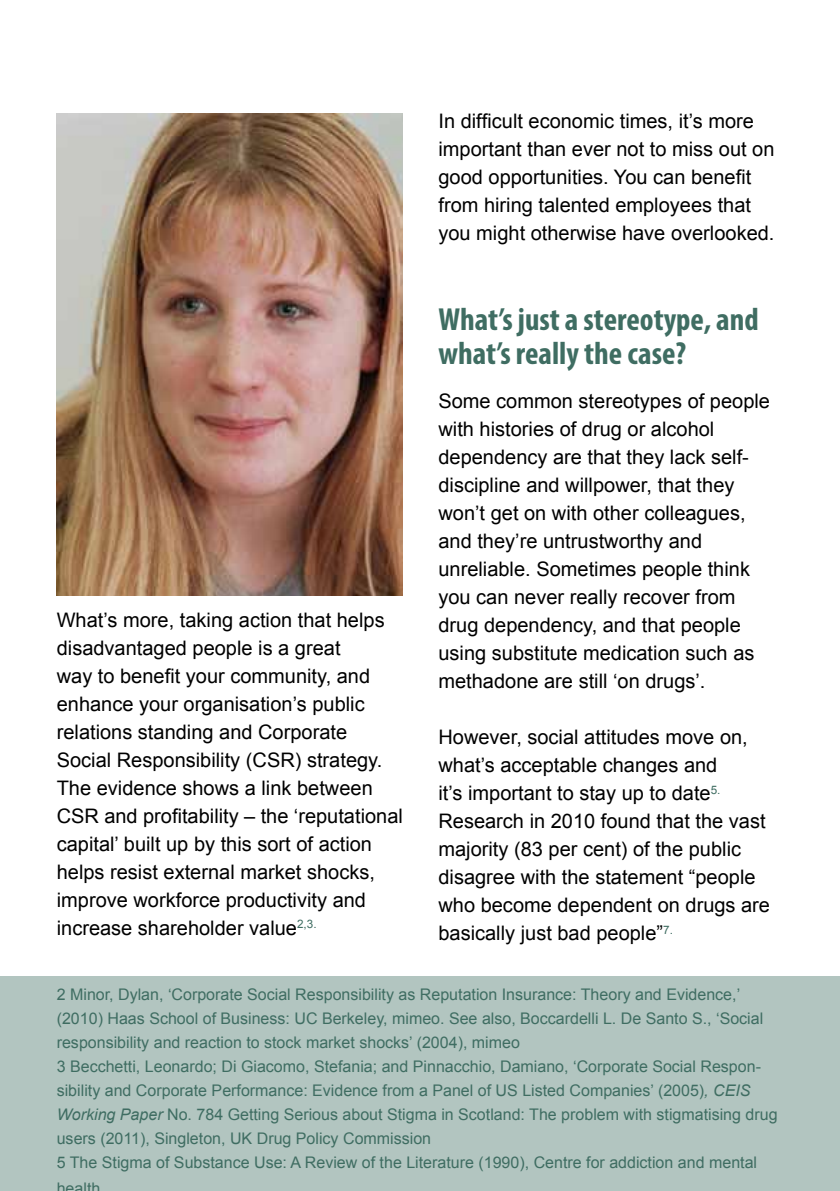
<style>
.page{position:relative;width:840px;height:1191px;background:#fff}
.page>*{position:absolute;margin:0;border:0;box-sizing:border-box;transform-origin:0 0}
.t1{font:700 condensed 32px/34px "Myriad Pro";color:#3f6d62}
.t2{font:20px/28px "Arial";color:#000}
.t3{font:16px/24px "Arial";color:#3f6d62}
.s1{font-style:italic}
</style>
<div class="page">
<img style="left:57px;top:113px;width:346px;height:482px">
<div style="left:0;top:976px;width:839px;height:215px;background:#b2c5c0"></div>
<p class="t2" style="left:57px;top:606px;width:347px">What’s more, taking action that helps disadvantaged people is a great<br>way to benefit your community, and enhance your organisation’s public relations standing and Corporate Social Responsibility (CSR) strategy.<br>The evidence shows a link between CSR and profitability – the ‘reputational capital’ built up by this sort of action helps resist external market shocks, improve workforce productivity and increase shareholder value<sup>2,3.</sup></p>
<p class="t2" style="left:438px;top:107px;width:337px">In difficult economic times, it’s more important than ever not to miss out on good opportunities. You can benefit from hiring talented employees that you might otherwise have overlooked.</p>
<h1 class="t1" style="left:438px;top:302px;width:321px">What’s just a stereotype, and what’s really the case?</h1>
<p class="t2" style="left:438px;top:387px;width:333px">Some common stereotypes of people with histories of drug or alcohol dependency are that they lack self&shy;discipline and willpower, that they won’t get on with other colleagues, and they’re untrustworthy and unreliable. Sometimes people think you can never really recover from drug dependency, and that people using substitute medication such as methadone are still ‘on drugs’.</p>
<p class="t2" style="left:438px;top:723px;width:333px">However, social attitudes move on, what’s acceptable changes and<br>it’s important to stay up to date<sup>5.<br></sup>Research in 2010 found that the vast majority (83 per cent) of the public disagree with the statement “people who become dependent on drugs are basically just bad people”<sup>7.</sup></p>
<p class="t3" style="left:57px;top:983px;width:722px">2 Minor, Dylan, ‘Corporate Social Responsibility as Reputation Insurance: Theory and Evidence,’ (2010) Haas School of Business: UC Berkeley, mimeo. See also, Boccardelli L. De Santo S., ‘Social responsibility and reaction to stock market shocks’ (2004), mimeo<br>3 Becchetti, Leonardo; Di Giacomo, Stefania; and Pinnacchio, Damiano, ‘Corporate Social Respon&shy;sibility and Corporate Performance: Evidence from a Panel of US Listed Companies’ (2005)<span class="s1">, CEIS Working Paper</span> No. 784 Getting Serious about Stigma in Scotland: The problem with stigmatising drug users (2011), Singleton, UK Drug Policy Commission<br>5 The Stigma of Substance Use: A Review of the Literature (1990), Centre for addiction and mental</p>
<p class="t3" style="left:57px;top:1177px;width:45px">health</p>
</div>
